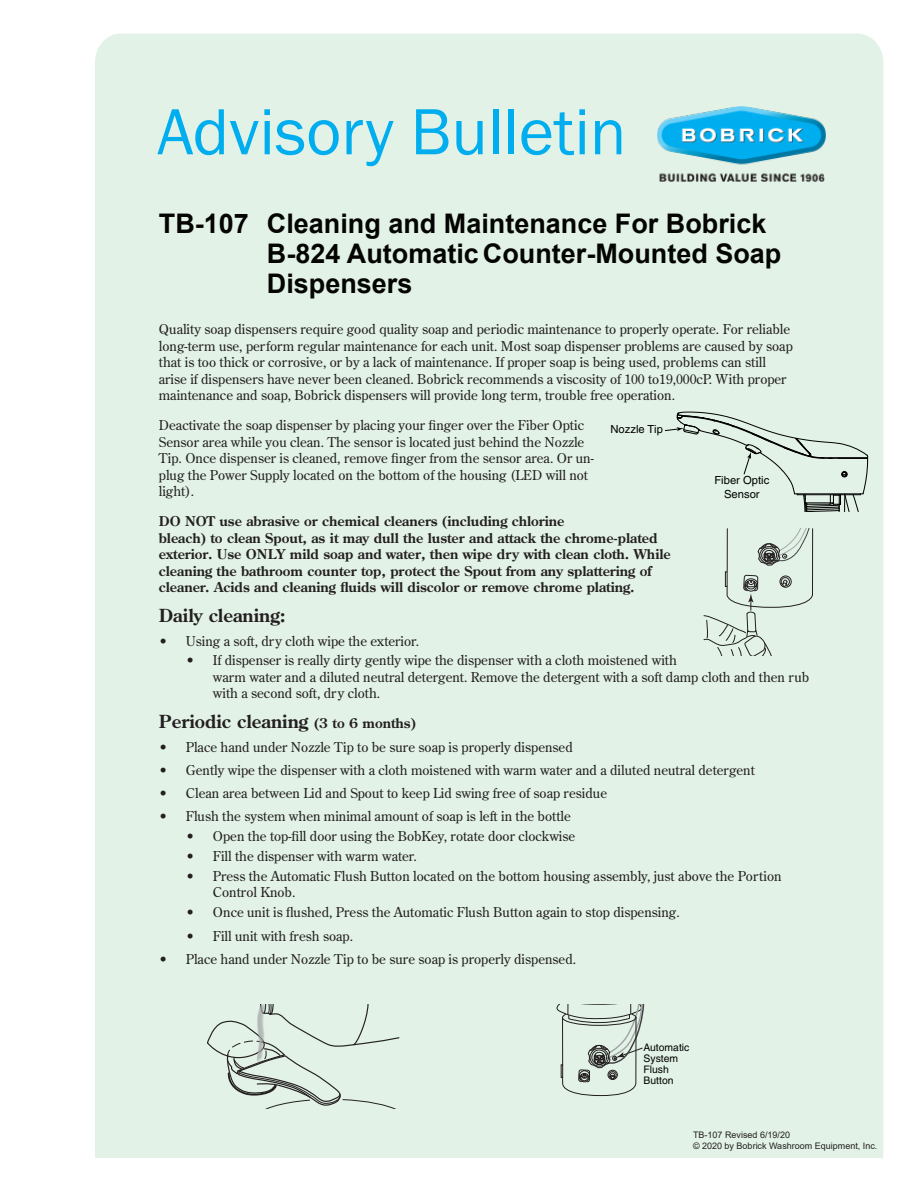
<style>
.page{position:relative;width:918px;height:1188px;background:#fff}
.page>*{position:absolute;margin:0;border:0;box-sizing:border-box;transform-origin:0 0}
.t1{font:67.5px "Franklin Gothic";color:#00aeef}
.t2{font:700 27px/30px "Arial";color:#040503}
.Body_Text_Space{font:700 18px "Century Old Style Std";color:#231f20}
.Body_Text_Space-2{font:13.5px/16.5px "Century Old Style Std";color:#231f20}
.Body_Text_Space-3{font:700 13.5px/16.5px "Century Old Style Std";color:#231f20}
.t3{font:11.1px/13.4px "Helvetica";color:#000;text-align:center}
.t4{font:10.35px/11.1px "Helvetica";color:#000}
.t5{font:9px/10.5px "Arial";color:#231f20}
.s1{font-size:13.5px}
</style>
<div class="page">
<div style="left:95px;top:34px;width:788px;height:1124px;background:#e2f2e6"></div>
<svg style="left:555px;top:1004px;width:90px;height:93px;background:#c8d5cb"></svg>
<svg style="left:206px;top:1004px;width:194px;height:105px;background:#d3e2d7"></svg>
<svg style="left:665px;top:412px;width:203px;height:100px;background:#d1e0d5"></svg>
<svg style="left:704px;top:528px;width:116px;height:128px;background:#d2e1d6"></svg>
<img style="left:654px;top:104px;width:174px;height:81px">
<p class="t1" style="left:157px;top:90px;width:471px">Advisory Bulletin</p>
<p class="t2" style="left:267px;top:209px;width:516px;text-indent:-108px">TB-107 Cleaning and Maintenance For Bobrick<br>B-824 Automatic Counter-Mounted Soap<br>Dispensers</p>
<p class="Body_Text_Space-2" style="left:159px;top:321px;width:635px">Quality soap dispensers require good quality soap and periodic maintenance to properly operate. For reliable long-term use, perform regular maintenance for each unit. Most soap dispenser problems are caused by soap that is too thick or corrosive, or by a lack of maintenance. If proper soap is being used, problems can still arise if dispensers have never been cleaned. Bobrick recommends a viscosity of 100 to19,000cP. With proper maintenance and soap, Bobrick dispensers will provide long term, trouble free operation.</p>
<p class="Body_Text_Space-2" style="left:159px;top:417px;width:437px">Deactivate the soap dispenser by placing your finger over the Fiber Optic Sensor area while you clean. The sensor is located just behind the Nozzle Tip. Once dispenser is cleaned, remove finger from the sensor area. Or un&shy;plug the Power Supply located on the bottom of the housing (LED will not light).</p>
<p class="Body_Text_Space-3" style="left:159px;top:513px;width:513px">DO NOT use abrasive or chemical cleaners (including chlorine<br>bleach) to clean Spout, as it may dull the luster and attack the chrome-plated exterior. Use ONLY mild soap and water, then wipe dry with clean cloth. While cleaning the bathroom counter top, protect the Spout from any splattering of cleaner. Acids and cleaning fluids will discolor or remove chrome plating.</p>
<p class="Body_Text_Space" style="left:159px;top:604px;width:128px">Daily cleaning:</p>
<p class="Body_Text_Space-2" style="left:159px;top:632px;width:262px">• Using a soft, dry cloth wipe the exterior.</p>
<p class="Body_Text_Space-2" style="left:213px;top:652px;width:598px;text-indent:-27px">• If dispenser is really dirty gently wipe the dispenser with a cloth moistened with<br>warm water and a diluted neutral detergent. Remove the detergent with a soft damp cloth and then rub with a second soft, dry cloth.</p>
<p class="Body_Text_Space" style="left:159px;top:710px;width:259px">Periodic cleaning <span class="s1">(3 to 6 months)</span></p>
<p class="Body_Text_Space-2" style="left:159px;top:738px;width:415px">• Place hand under Nozzle Tip to be sure soap is properly dispensed</p>
<p class="Body_Text_Space-2" style="left:159px;top:762px;width:597px">• Gently wipe the dispenser with a cloth moistened with warm water and a diluted neutral detergent</p>
<p class="Body_Text_Space-2" style="left:159px;top:785px;width:450px">• Clean area between Lid and Spout to keep Lid swing free of soap residue</p>
<p class="Body_Text_Space-2" style="left:159px;top:808px;width:413px">• Flush the system when minimal amount of soap is left in the bottle</p>
<p class="Body_Text_Space-2" style="left:186px;top:828px;width:391px">• Open the top-fill door using the BobKey, rotate door clockwise</p>
<p class="Body_Text_Space-2" style="left:186px;top:848px;width:232px">• Fill the dispenser with warm water.</p>
<p class="Body_Text_Space-2" style="left:213px;top:868px;width:570px;text-indent:-27px">• Press the Automatic Flush Button located on the bottom housing assembly, just above the Portion<br>Control Knob.</p>
<p class="Body_Text_Space-2" style="left:186px;top:904px;width:495px">• Once unit is flushed, Press the Automatic Flush Button again to stop dispensing.</p>
<p class="Body_Text_Space-2" style="left:186px;top:927px;width:169px">• Fill unit with fresh soap.</p>
<p class="Body_Text_Space-2" style="left:159px;top:950px;width:419px">• Place hand under Nozzle Tip to be sure soap is properly dispensed.</p>
<p class="t3" style="left:610px;top:423px;width:54px">Nozzle Tip</p>
<p class="t3" style="left:714px;top:474px;width:57px">Fiber Optic<br>Sensor</p>
<p class="t4" style="left:644px;top:1041px;width:47px">Automatic<br>System<br>Flush<br>Button</p>
<p class="t5" style="left:693px;top:1130px;width:186px">TB-107 Revised 6/19/20<br>© 2020 by Bobrick Washroom Equipment, Inc.</p>
</div>
